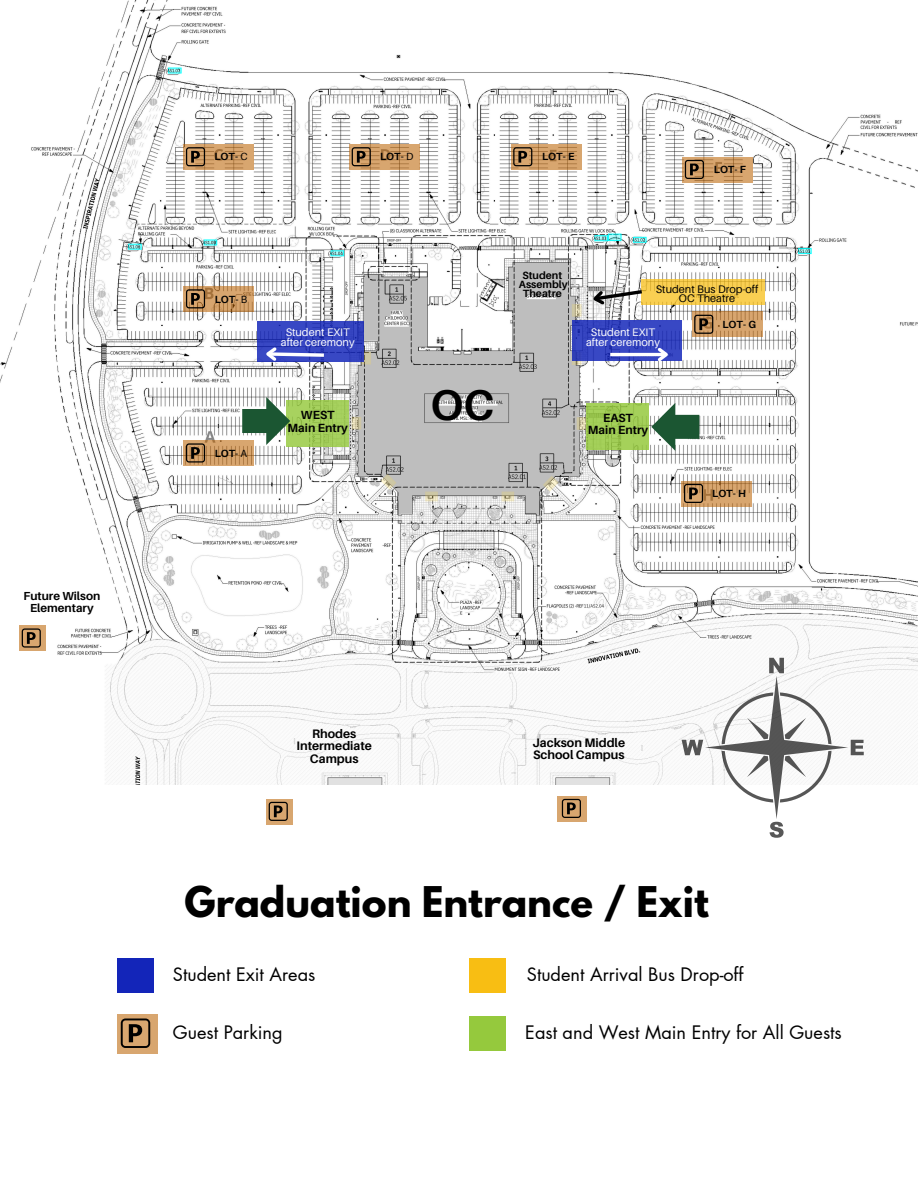
<style>
.page{position:relative;width:918px;height:1188px;background:#fff}
.page>*{position:absolute;margin:0;border:0;box-sizing:border-box;transform-origin:0 0}
.t1{font:700 43.05px "Aileron";color:#000}
.t2{font:700 37.5px "League Spartan";color:#000}
.t3{font:18.15px "Futura LT Pro";color:#000}
.t4{font:700 12.3px/12.8px "Aileron";color:#000;text-align:center}
.t5{font:700 11.85px/12.3px "Aileron";color:#000;text-align:center}
.t6{font:700 11.7px/12.1px "Aileron";color:#000;text-align:center}
.t7{font:10.95px "Aileron";color:#fff}
.t8{font:10.95px "Aileron";color:#000}
.t9{font:700 10.5px "Aileron";color:#000}
.t10{font:700 10.35px "Aileron";color:#000}
.s1{font-weight:400}
</style>
<div class="page">
<img style="left:0;top:0;width:918px;height:784px">
<svg style="left:642px;top:279px;width:123px;height:25px;background:#f3c84c"></svg>
<svg style="left:286px;top:401px;width:63px;height:46px;background:#a2cc59"></svg>
<svg style="left:586px;top:403px;width:63px;height:46px;background:#9fcb54"></svg>
<svg style="left:257px;top:321px;width:107px;height:41px;background:#3241bd"></svg>
<svg style="left:572px;top:321px;width:109px;height:40px;background:#3443bf"></svg>
<hr style="left:610px;top:353px;width:56px;height:3px;background:#fff">
<svg style="left:655px;top:345px;width:17px;height:19px"></svg>
<svg style="left:262px;top:344px;width:65px;height:20px"></svg>
<svg style="left:588px;top:287px;width:58px;height:22px"></svg>
<div style="left:117px;top:958px;width:36px;height:35px;background:#1325b9"></div>
<div style="left:469px;top:958px;width:37px;height:35px;background:#f8be13"></div>
<div style="left:469px;top:1016px;width:37px;height:35px;background:#95c93d"></div>
<svg style="left:682px;top:481px;width:70px;height:25px"></svg>
<svg style="left:684px;top:484px;width:19px;height:19px"></svg>
<svg style="left:692px;top:312px;width:70px;height:25px"></svg>
<svg style="left:694px;top:315px;width:19px;height:19px"></svg>
<svg style="left:682px;top:157px;width:71px;height:25px"></svg>
<svg style="left:685px;top:160px;width:19px;height:19px"></svg>
<svg style="left:511px;top:144px;width:70px;height:26px"></svg>
<svg style="left:513px;top:147px;width:19px;height:19px"></svg>
<svg style="left:349px;top:144px;width:71px;height:26px"></svg>
<svg style="left:352px;top:147px;width:19px;height:19px"></svg>
<svg style="left:184px;top:144px;width:70px;height:26px"></svg>
<svg style="left:186px;top:147px;width:19px;height:19px"></svg>
<svg style="left:184px;top:286px;width:70px;height:26px"></svg>
<svg style="left:186px;top:289px;width:19px;height:19px"></svg>
<svg style="left:184px;top:440px;width:70px;height:26px"></svg>
<svg style="left:186px;top:443px;width:19px;height:20px"></svg>
<svg style="left:682px;top:658px;width:182px;height:180px"></svg>
<svg style="left:651px;top:403px;width:48px;height:48px"></svg>
<svg style="left:242px;top:397px;width:48px;height:48px"></svg>
<svg style="left:266px;top:799px;width:26px;height:25px"></svg>
<svg style="left:269px;top:802px;width:19px;height:19px"></svg>
<svg style="left:557px;top:796px;width:29px;height:25px"></svg>
<svg style="left:562px;top:799px;width:19px;height:19px"></svg>
<svg style="left:19px;top:626px;width:26px;height:25px"></svg>
<svg style="left:22px;top:628px;width:19px;height:20px"></svg>
<svg style="left:117px;top:1014px;width:40px;height:39px"></svg>
<svg style="left:121px;top:1019px;width:29px;height:29px"></svg>
<h6 class="t6" style="left:23px;top:589px;width:78px">Future Wilson<br>Elementary</h6>
<p class="t10" style="left:214px;top:150px;width:35px">LOT- <span class="s1">C</span></p>
<p class="t10" style="left:380px;top:150px;width:35px">LOT- <span class="s1">D</span></p>
<p class="t10" style="left:542px;top:150px;width:34px">LOT- E</p>
<h6 class="t10" style="left:714px;top:163px;width:34px">LOT- F</h6>
<p class="t10" style="left:215px;top:292px;width:34px">LOT- <span class="s1">B</span></p>
<h5 class="t10" style="left:215px;top:447px;width:34px">LOT- <span class="s1">A</span></h5>
<p class="t7" style="left:286px;top:326px;width:66px">Student EXIT</p>
<p class="t7" style="left:281px;top:335px;width:75px">after ceremony</p>
<p class="t5" style="left:288px;top:409px;width:62px">WEST<br>Main Entry</p>
<p class="t1" style="left:431px;top:378px;width:65px">OC</p>
<p class="t9" style="left:522px;top:268px;width:41px">Student</p>
<h6 class="t9" style="left:519px;top:278px;width:50px">Assembly</h6>
<h2 class="t9" style="left:523px;top:287px;width:40px">Theatre</h2>
<p class="t8" style="left:656px;top:282px;width:104px">Student Bus Drop-off</p>
<p class="t8" style="left:679px;top:292px;width:58px">OC Theatre</p>
<p class="t7" style="left:591px;top:326px;width:66px">Student EXIT</p>
<p class="t7" style="left:586px;top:335px;width:75px">after ceremony</p>
<p class="t10" style="left:722px;top:318px;width:35px">LOT- G</p>
<p class="t5" style="left:603px;top:411px;width:31px">EAST</p>
<p class="t5" style="left:588px;top:424px;width:62px">Main Entry</p>
<h6 class="t10" style="left:712px;top:487px;width:35px">LOT- H</h6>
<h5 class="t4" style="left:297px;top:727px;width:77px">Rhodes<br>Intermediate<br>Campus</h5>
<p class="t4" style="left:533px;top:736px;width:94px;line-height:12.3px;text-align:left">Jackson Middle<br>School Campus</p>
<p class="t2" style="left:185px;top:883px;width:526px">Graduation Entrance / Exit</p>
<p class="t3" style="left:173px;top:966px;width:144px">Student Exit Areas</p>
<h5 class="t3" style="left:173px;top:1024px;width:111px">Guest Parking</h5>
<p class="t3" style="left:527px;top:966px;width:218px">Student Arrival Bus Drop-off</p>
<p class="t3" style="left:525px;top:1024px;width:318px">East and West Main Entry for All Guests</p>
</div>
